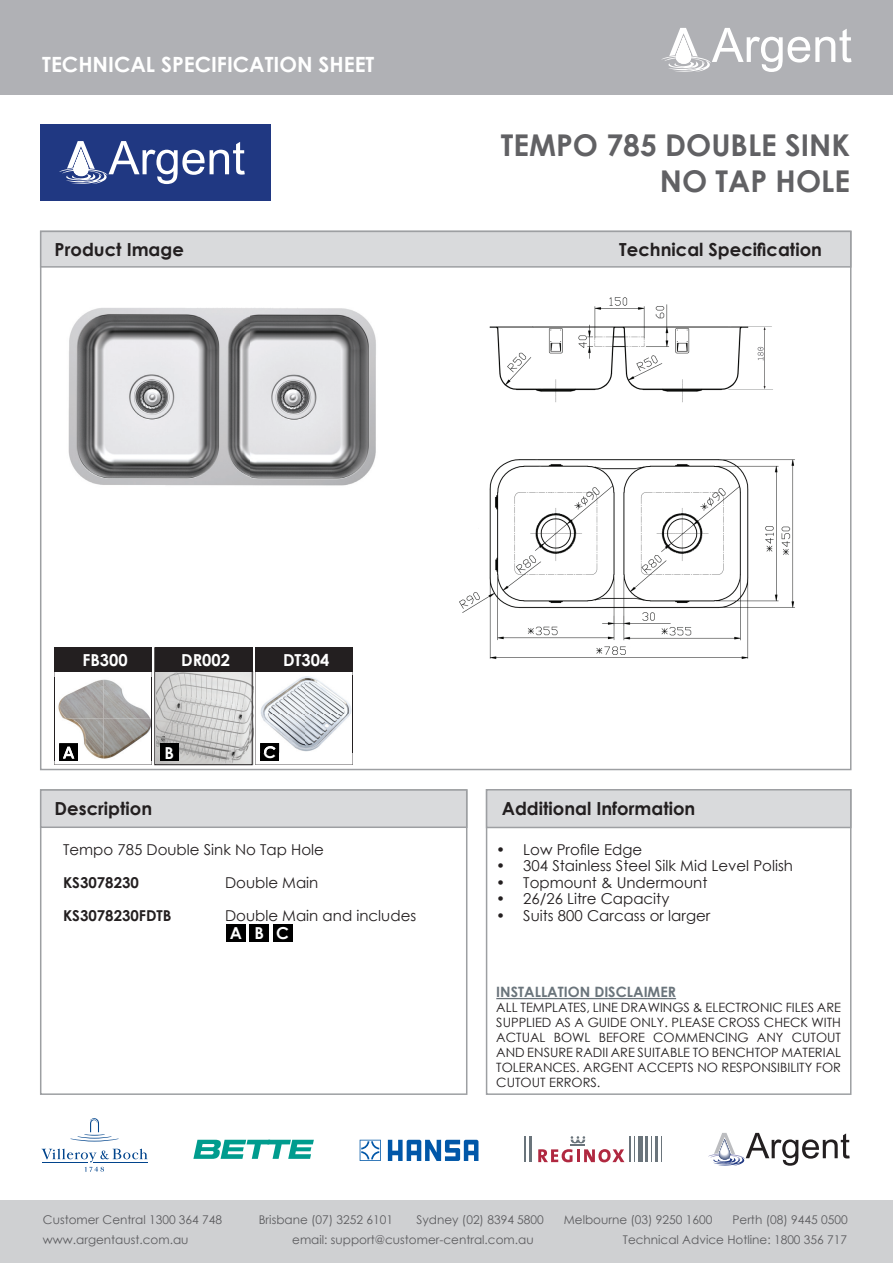
<style>
.page{position:relative;width:893px;height:1263px;background:#fff}
.page>*{position:absolute;margin:0;border:0;box-sizing:border-box;transform-origin:0 0}
.t1{font:700 30px/36px "Century Gothic";color:#616164;text-align:right}
.t2{font:700 21px "Century Gothic";color:#fff}
.t3{font:700 18px "Century Gothic";color:#231f20}
.t4{font:700 16.5px "Century Gothic";color:#fff}
.t5{font:15px "Century Gothic";color:#231f20}
.t6{font:700 15px "Century Gothic";color:#231f20}
.t7{font:700 14.25px "Century Gothic";color:#6a747b}
.t8{font:12.9px/15px "Century Gothic";color:#231f20;text-align:justify}
.t9{font:12px "Century Gothic";color:#5c5c5f}
</style>
<div class="page">
<hr style="left:496px;top:998px;width:180px;height:1px;background:#6a747b">
<div style="left:0;top:0;width:893px;height:94px;background:#b0b1b5"></div>
<div style="left:0;top:1200px;width:893px;height:63px;background:#cfd0d2"></div>
<div style="left:40px;top:231px;width:811px;height:37px;background:#d9dadc;border:2px solid #9d9fa2"></div>
<div style="left:40px;top:789px;width:427px;height:306px;border:2px solid #9d9fa2"></div>
<div style="left:40px;top:789px;width:427px;height:39px;background:#d9dadc;border:2px solid #9d9fa2"></div>
<div style="left:486px;top:789px;width:365px;height:306px;border:2px solid #9d9fa2"></div>
<div style="left:486px;top:789px;width:365px;height:39px;background:#d9dadc;border:2px solid #9d9fa2"></div>
<svg style="left:193px;top:1140px;width:121px;height:19px"></svg>
<svg style="left:71px;top:1118px;width:48px;height:23px"></svg>
<svg style="left:41px;top:1148px;width:107px;height:24px"></svg>
<svg style="left:538px;top:1136px;width:86px;height:26px"></svg>
<svg style="left:634px;top:1136px;width:1px;height:26px"></svg>
<hr style="left:629px;top:1136px;width:2px;height:26px;background:#6a747b">
<div style="left:638px;top:1136px;width:5px;height:26px;background:#6a747b"></div>
<svg style="left:661px;top:1136px;width:1px;height:26px"></svg>
<svg style="left:651px;top:1136px;width:1px;height:26px"></svg>
<hr style="left:655px;top:1136px;width:2px;height:26px;background:#6a747b">
<hr style="left:646px;top:1136px;width:2px;height:26px;background:#6a747b">
<hr style="left:524px;top:1136px;width:2px;height:26px;background:#6a747b">
<hr style="left:529px;top:1136px;width:3px;height:26px;background:#6a747b">
<svg style="left:708px;top:1133px;width:142px;height:33px"></svg>
<svg style="left:661px;top:28px;width:190px;height:44px"></svg>
<svg style="left:360px;top:1140px;width:21px;height:21px"></svg>
<svg style="left:388px;top:1140px;width:90px;height:21px"></svg>
<div style="left:40px;top:124px;width:230px;height:77px;background:#203882"></div>
<svg style="left:59px;top:141px;width:186px;height:43px"></svg>
<img style="left:460px;top:297px;width:335px;height:362px">
<img style="left:68px;top:308px;width:308px;height:178px">
<img style="left:157px;top:671px;width:97px;height:94px">
<div style="left:155px;top:647px;width:97px;height:118px;border:1px solid #231f20"></div>
<div style="left:155px;top:647px;width:97px;height:25px;background:#231f20"></div>
<div style="left:160px;top:743px;width:19px;height:18px;background:#000"></div>
<svg style="left:54px;top:647px;width:98px;height:118px"></svg>
<svg style="left:255px;top:647px;width:98px;height:118px"></svg>
<div style="left:226px;top:924px;width:20px;height:18px;background:#000"></div>
<div style="left:250px;top:924px;width:19px;height:18px;background:#000"></div>
<div style="left:273px;top:924px;width:19px;height:18px;background:#000"></div>
<h2 class="t2" style="left:42px;top:48px;width:334px">TECHNICAL SPECIFICATION SHEET</h2>
<h1 class="t1" style="left:501px;top:126px;width:351px">TEMPO 785 DOUBLE SINK<br>NO TAP HOLE</h1>
<h3 class="t3" style="left:55px;top:236px;width:131px">Product Image</h3>
<h3 class="t3" style="left:619px;top:236px;width:204px">Technical Specification</h3>
<p class="t4" style="left:82px;top:647px;width:47px">FB300</p>
<p class="t4" style="left:283px;top:647px;width:48px">DT304</p>
<p class="t4" style="left:181px;top:647px;width:50px">DR002</p>
<p class="t4" style="left:164px;top:740px;width:11px">B</p>
<p class="t4" style="left:263px;top:740px;width:14px">C</p>
<h3 class="t3" style="left:55px;top:795px;width:99px">Description</h3>
<h3 class="t3" style="left:502px;top:795px;width:195px">Additional Information</h3>
<p class="t5" style="left:63px;top:839px;width:262px">Tempo 785 Double Sink No Tap Hole</p>
<p class="t6" style="left:63px;top:871px;width:77px">KS3078230</p>
<p class="t5" style="left:225px;top:872px;width:95px">Double Main</p>
<p class="t6" style="left:63px;top:904px;width:110px">KS3078230FDTB</p>
<p class="t5" style="left:225px;top:905px;width:193px">Double Main and includes</p>
<p class="t5" style="left:496px;top:839px;width:147px">• Low Profile Edge</p>
<p class="t5" style="left:496px;top:855px;width:298px">• 304 Stainless Steel Silk Mid Level Polish</p>
<p class="t5" style="left:496px;top:872px;width:213px">• Topmount &amp; Undermount</p>
<p class="t5" style="left:496px;top:888px;width:175px">• 26/26 Litre Capacity</p>
<p class="t5" style="left:496px;top:905px;width:216px">• Suits 800 Carcass or larger</p>
<p class="t4" style="left:230px;top:921px;width:61px">ABC</p>
<p class="t7" style="left:496px;top:981px;width:181px">INSTALLATION DISCLAIMER</p>
<p class="t8" style="left:496px;top:1000px;width:346px">ALL TEMPLATES, LINE DRAWINGS &amp; ELECTRONIC FILES ARE SUPPLIED AS A GUIDE ONLY. PLEASE CROSS CHECK WITH ACTUAL BOWL BEFORE COMMENCING ANY CUTOUT AND ENSURE RADII ARE SUITABLE TO BENCHTOP MATERIAL TOLERANCES. ARGENT ACCEPTS NO RESPONSIBILITY FOR CUTOUT ERRORS.</p>
<p class="t9" style="left:43px;top:1211px;width:181px">Customer Central 1300 364 748</p>
<p class="t9" style="left:259px;top:1211px;width:136px">Brisbane (07) 3252 6101</p>
<p class="t9" style="left:416px;top:1211px;width:129px">Sydney (02) 8394 5800</p>
<p class="t9" style="left:564px;top:1211px;width:150px">Melbourne (03) 9250 1600</p>
<p class="t9" style="left:732px;top:1211px;width:117px">Perth (08) 9445 0500</p>
<p class="t9" style="left:43px;top:1231px;width:147px">www.argentaust.com.au</p>
<p class="t9" style="left:292px;top:1231px;width:243px">email: support@customer-central.com.au</p>
<p class="t9" style="left:623px;top:1231px;width:226px">Technical Advice Hotline: 1800 356 717</p>
</div>
